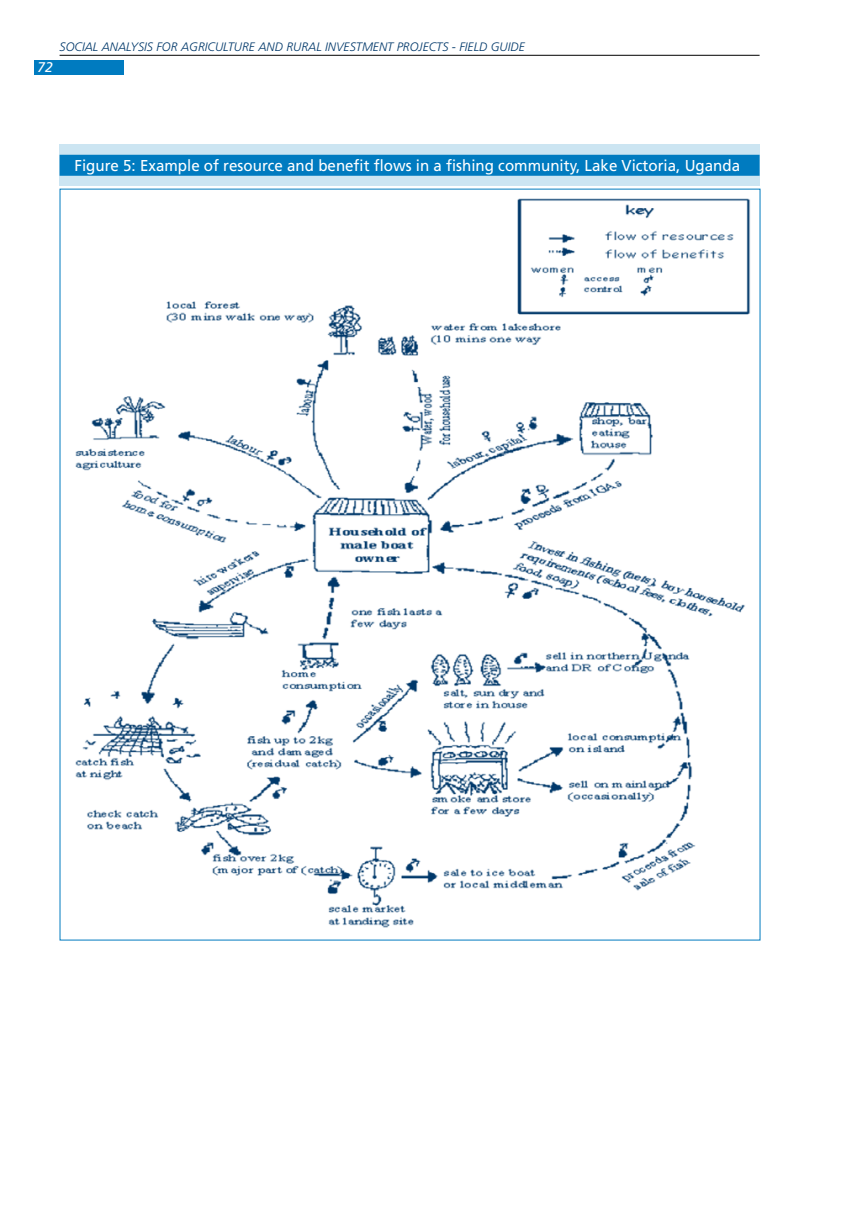
<style>
.page{position:relative;width:844px;height:1211px;background:#fff}
.page>*{position:absolute;margin:0;border:0;box-sizing:border-box;transform-origin:0 0}
.t1{font:15.75px "Frutiger LT Std";color:#fff;scale:.96 1}
.t2{font:italic 14px "Frutiger LT Std";color:#fff}
.t3{font:italic 300 12.25px "Frutiger LT Std";color:#00386a}
</style>
<div class="page">
<div style="left:35px;top:60px;width:89px;height:14px;background:#007bc0"></div>
<hr style="left:60px;top:55px;width:699px;height:1px;background:#000">
<div style="left:60px;top:144px;width:699px;height:41px;background:#cce5f2"></div>
<div style="left:60px;top:155px;width:699px;height:21px;background:#007bc0"></div>
<img style="left:75px;top:198px;width:676px;height:730px">
<p class="t3" style="left:60px;top:40px;width:466px">SOCIAL ANALYSIS FOR AGRICULTURE AND RURAL INVESTMENT PROJECTS - FIELD GUIDE</p>
<p class="t2" style="left:37px;top:59px;width:17px">72</p>
<p class="t1" style="left:74px;top:156px;width:694px">Figure 5: Example of resource and benefit flows in a fishing community, Lake Victoria, Uganda</p>
</div>
